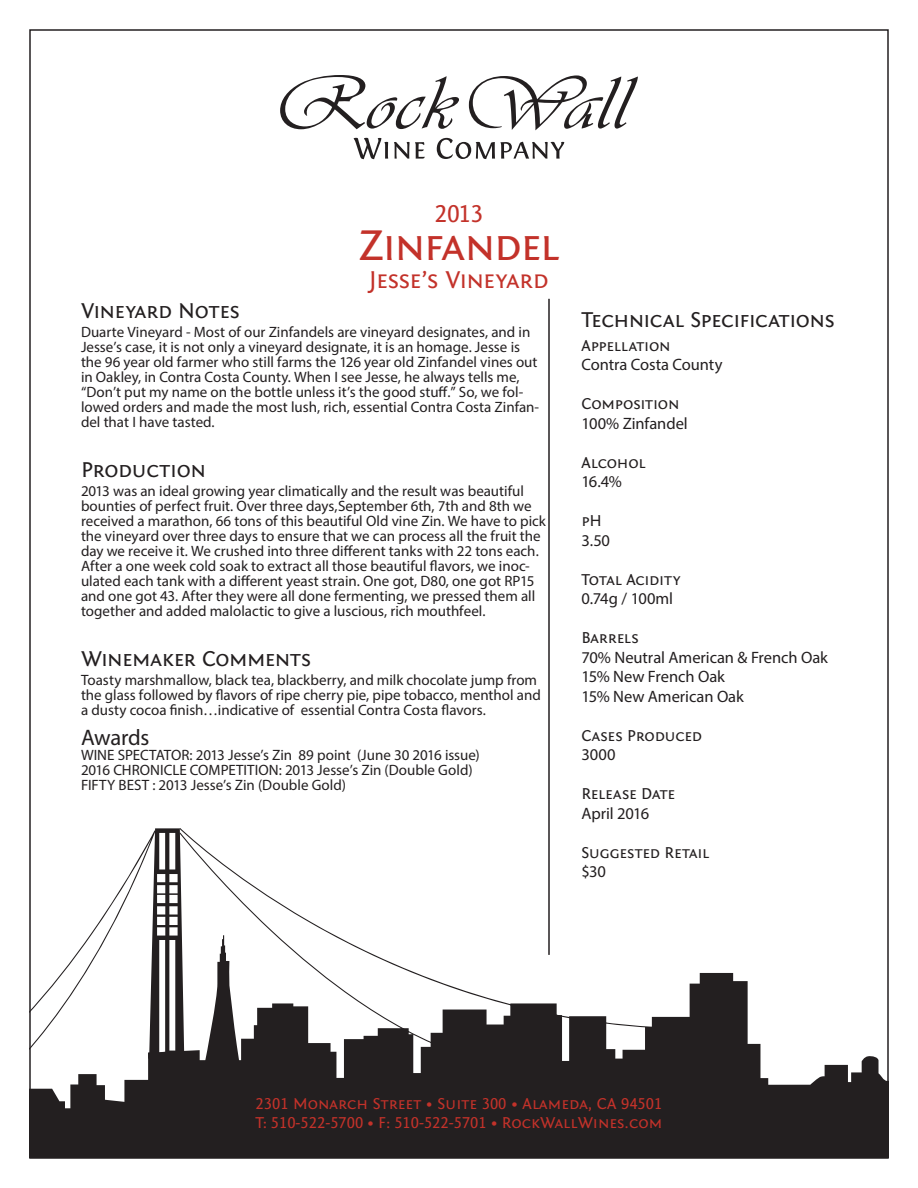
<style>
.page{position:relative;width:918px;height:1188px;background:#fff}
.page>*{position:absolute;margin:0;border:0;box-sizing:border-box;transform-origin:0 0}
.t1{font:45px "Fontin Sans Small Caps";letter-spacing:-.04em;color:#c3322a}
.t2{font:25.5px "Fontin Sans Small Caps";letter-spacing:-.03em;color:#c3322a}
.t3{font:22.5px "Fontin Sans Small Caps";letter-spacing:-.02em;color:#231f20}
.t4{font:22.5px "Myriad Pro";letter-spacing:-.01em;color:#231f20}
.t5{font:16.5px "Myriad Pro";letter-spacing:-.005em;color:#231f20}
.t6{font:16.5px "Fontin Sans Small Caps";letter-spacing:-.01em;color:#231f20}
.t7{font:16.5px "Fontin Sans Small Caps";color:#c3322a}
.t8{font:15px/15px "Myriad Pro";color:#231f20}
</style>
<div class="page">
<svg style="left:29px;top:973px;width:860px;height:185px;fill:#231f20"></svg>
<svg style="left:29px;top:828px;width:623px;height:271px"></svg>
<svg style="left:179px;top:828px;width:474px;height:200px"></svg>
<svg style="left:180px;top:833px;width:298px;height:227px"></svg>
<svg style="left:280px;top:75px;width:179px;height:54px"></svg>
<svg style="left:469px;top:75px;width:169px;height:55px"></svg>
<svg style="left:354px;top:138px;width:34px;height:21px"></svg>
<svg style="left:394px;top:142px;width:31px;height:17px"></svg>
<svg style="left:437px;top:138px;width:127px;height:21px"></svg>
<hr style="left:548px;top:299px;width:2px;height:656px;background:#231f20">
<p class="t2" style="left:435px;top:200px;width:50px">2013</p>
<p class="t1" style="left:358px;top:220px;width:203px">Zinfandel</p>
<p class="t2" style="left:369px;top:266px;width:181px">Jesse’s Vineyard</p>
<p class="t3" style="left:81px;top:298px;width:160px">Vineyard Notes</p>
<p class="t8" style="left:81px;top:324px;width:460px">Duarte Vineyard - Most of our Zinfandels are vineyard designates, and in Jesse’s case, it is not only a vineyard designate, it is an homage. Jesse is the 96 year old farmer who still farms the 126 year old Zinfandel vines out in Oakley, in Contra Costa County. When I see Jesse, he always tells me, “Don’t put my name on the bottle unless it’s the good stuff.” So, we fol&shy;lowed orders and made the most lush, rich, essential Contra Costa Zinfan&shy;del that I have tasted.</p>
<p class="t3" style="left:81px;top:457px;width:126px">Production</p>
<p class="t8" style="left:81px;top:483px;width:466px">2013 was an ideal growing year climatically and the result was beautiful bounties of perfect fruit. Over three days,September 6th, 7th and 8th we received a marathon, 66 tons of this beautiful Old vine Zin. We have to pick the vineyard over three days to ensure that we can process all the fruit the day we receive it. We crushed into three different tanks with 22 tons each.<br>After a one week cold soak to extract all those beautiful flavors, we inoc&shy;ulated each tank with a different yeast strain. One got, D80, one got RP15 and one got 43. After they were all done fermenting, we pressed them all together and added malolactic to give a luscious, rich mouthfeel.</p>
<p class="t3" style="left:81px;top:646px;width:232px">Winemaker Comments</p>
<p class="t8" style="left:81px;top:672px;width:461px">Toasty marshmallow, black tea, blackberry, and milk chocolate jump from the glass followed by flavors of ripe cherry pie, pipe tobacco, menthol and a dusty cocoa finish…indicative of essential Contra Costa flavors.</p>
<p class="t4" style="left:81px;top:724px;width:70px">Awards</p>
<p class="t8" style="left:81px;top:747px;width:400px">WINE SPECTATOR: 2013 Jesse’s Zin 89 point (June 30 2016 issue)</p>
<p class="t8" style="left:81px;top:762px;width:393px">2016 CHRONICLE COMPETITION: 2013 Jesse’s Zin (Double Gold)</p>
<p class="t8" style="left:81px;top:777px;width:267px">FIFTY BEST : 2013 Jesse’s Zin (Double Gold)</p>
<p class="t3" style="left:581px;top:307px;width:255px">Technical Specifications</p>
<p class="t6" style="left:581px;top:336px;width:91px">Appellation</p>
<p class="t5" style="left:581px;top:354px;width:143px">Contra Costa County</p>
<p class="t6" style="left:581px;top:395px;width:100px">Composition</p>
<p class="t5" style="left:581px;top:413px;width:108px">100% Zinfandel</p>
<p class="t6" style="left:581px;top:453px;width:66px">Alcohol</p>
<p class="t5" style="left:581px;top:471px;width:42px">16.4%</p>
<p class="t6" style="left:581px;top:512px;width:22px">pH</p>
<p class="t5" style="left:581px;top:530px;width:30px">3.50</p>
<p class="t6" style="left:581px;top:570px;width:101px">Total Acidity</p>
<p class="t5" style="left:581px;top:588px;width:93px">0.74g / 100ml</p>
<p class="t6" style="left:581px;top:629px;width:59px">Barrels</p>
<p class="t5" style="left:581px;top:647px;width:248px">70% Neutral American &amp; French Oak</p>
<p class="t5" style="left:581px;top:666px;width:145px">15% New French Oak</p>
<p class="t5" style="left:581px;top:686px;width:164px">15% New American Oak</p>
<p class="t6" style="left:581px;top:726px;width:122px">Cases Produced</p>
<p class="t5" style="left:581px;top:744px;width:36px">3000</p>
<p class="t6" style="left:581px;top:785px;width:96px">Release Date</p>
<p class="t5" style="left:581px;top:803px;width:69px">April 2016</p>
<p class="t6" style="left:581px;top:843px;width:129px">Suggested Retail</p>
<p class="t5" style="left:581px;top:861px;width:26px">$30</p>
<p class="t7" style="left:256px;top:1094px;width:408px">2301 Monarch Street • Suite 300 • Alameda, CA 94501</p>
<p class="t7" style="left:256px;top:1114px;width:408px">T: 510-522-5700 • F: 510-522-5701 • RockWallWines.com</p>
</div>
